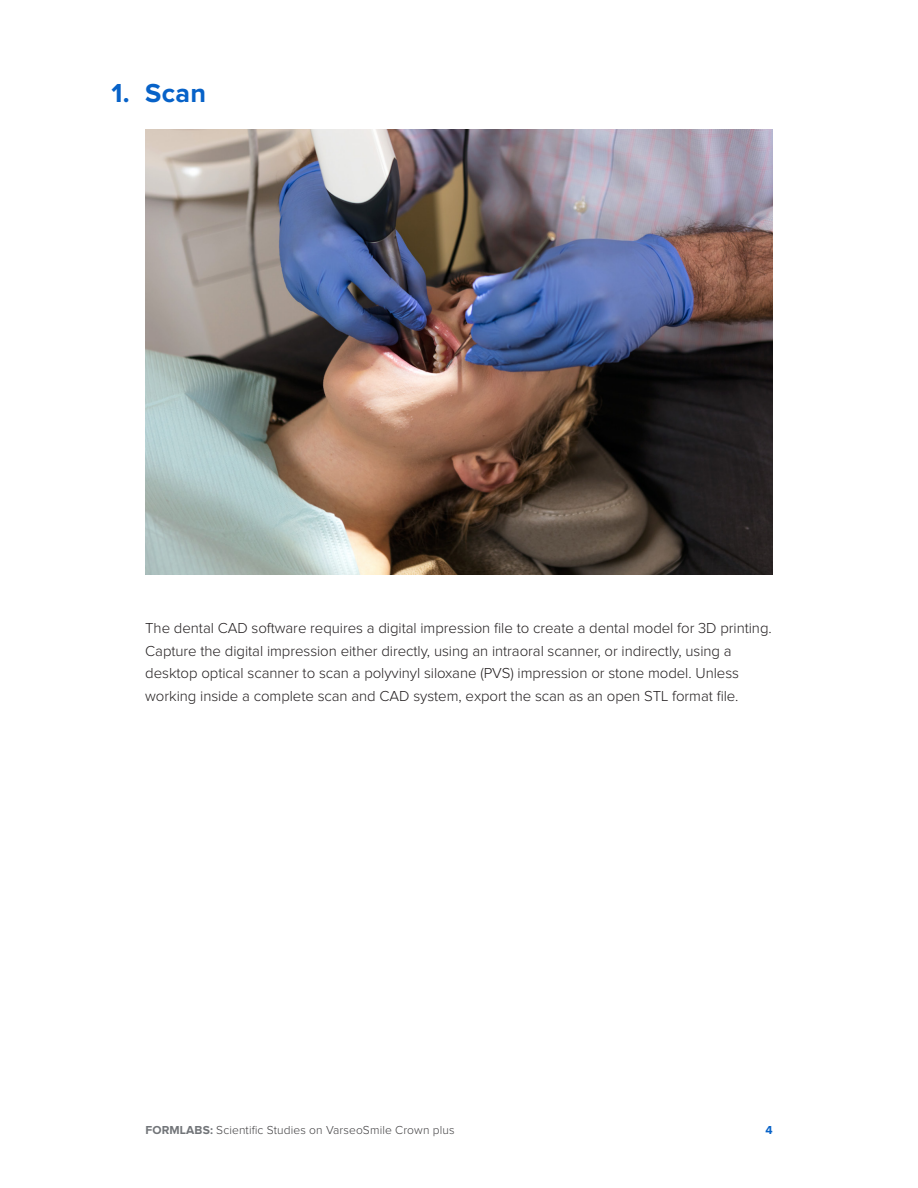
<style>
.page{position:relative;width:918px;height:1188px;background:#fff}
.page>*{position:absolute;margin:0;border:0;box-sizing:border-box;transform-origin:0 0}
.t1{font:700 27px "Proxima Nova";color:#0762c8}
.t2{font:300 15px/22.5px "Proxima Nova";letter-spacing:-.005em;color:#231f20}
.t3{font:300 12px "Proxima Nova";letter-spacing:.01em;color:#414042}
.t4{font:700 12px "Proxima Nova";color:#0762c8}
.s1{font-weight:700;color:#727579}
</style>
<div class="page">
<img style="left:146px;top:129px;width:626px;height:446px">
<h1 class="t1" style="left:112px;top:81px;width:96px">1. Scan</h1>
<p class="t2" style="left:145px;top:618px;width:628px">The dental CAD software requires a digital impression file to create a dental model for 3D printing.<br>Capture the digital impression either directly, using an intraoral scanner, or indirectly, using a desktop optical scanner to scan a polyvinyl siloxane (PVS) impression or stone model. Unless working inside a complete scan and CAD system, export the scan as an open STL format file.</p>
<p class="t3" style="left:146px;top:1125px;width:311px"><span class="s1">FORMLABS:</span> Scientific Studies on VarseoSmile Crown plus</p>
<p class="t4" style="left:766px;top:1125px;width:9px">4</p>
</div>
